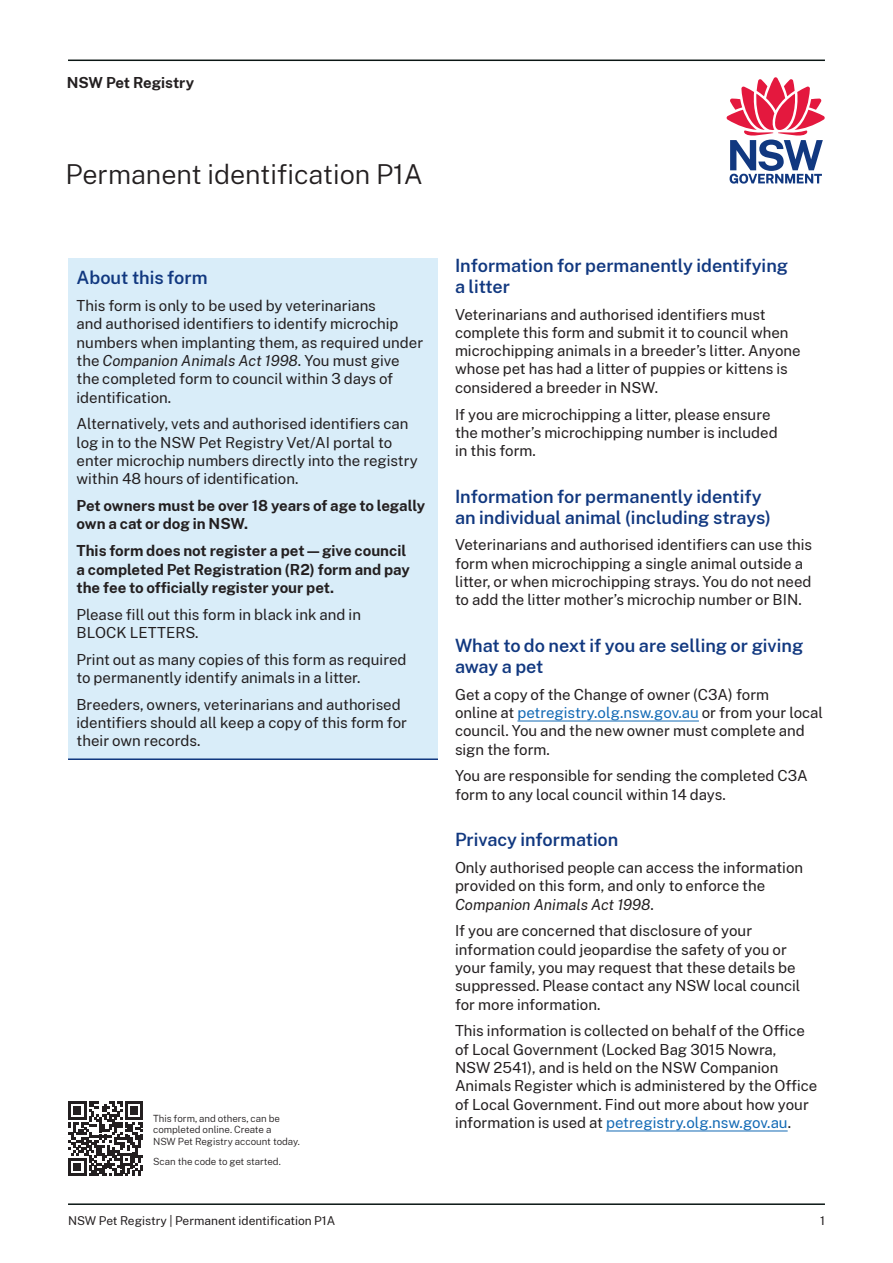
<style>
.page{position:relative;width:893px;height:1263px;background:#fff}
.page>*{position:absolute;margin:0;border:0;box-sizing:border-box;transform-origin:0 0}
.Heading_2{font:300 27px "Public Sans";color:#231f20}
.Heading_4{font:600 18px/21px "Public Sans";color:#113880}
.Content_--_Body_Copy{font:15px/18.3px "Public Sans";color:#231f20}
.Content_--_Body_Copy-2{font:700 15px/18.3px "Public Sans";color:#231f20}
.Heading_5{font:700 15px "Public Sans";letter-spacing:-.005em;color:#231f20}
.t1{font:12px "Public Sans";color:#231f20}
.Footnotes{font:300 9.75px/11.7px "Public Sans";color:#231f20}
.s1{font-style:italic}
.s2{color:#136ab5}
</style>
<div class="page">
<hr style="left:68px;top:1203px;width:757px;height:2px;background:#0b1614">
<svg style="left:727px;top:77px;width:98px;height:107px"></svg>
<hr style="left:68px;top:60px;width:757px;height:1px;background:#0b1614">
<div style="left:68px;top:259px;width:370px;height:500px;background:#d9edf9"></div>
<hr style="left:68px;top:758px;width:370px;height:2px;background:#113880">
<hr style="left:517px;top:721px;width:182px;height:1px;background:#136ab5">
<hr style="left:606px;top:1130px;width:182px;height:1px;background:#136ab5">
<svg style="left:68px;top:1101px;width:75px;height:75px"></svg>
<p class="Heading_5" style="left:67px;top:72px;width:129px">NSW Pet Registry</p>
<p class="Heading_2" style="left:65px;top:155px;width:359px">Permanent identification P1A</p>
<p class="Heading_4" style="left:77px;top:266px;width:133px">About this form</p>
<p class="Content_--_Body_Copy" style="left:77px;top:296px;width:348px">This form is only to be used by veterinarians<br>and authorised identifiers to identify microchip numbers when implanting them, as required under the <span class="s1">Companion Animals Act 1998</span>. You must give the completed form to council within 3 days of identification.</p>
<p class="Content_--_Body_Copy" style="left:77px;top:414px;width:343px">Alternatively, vets and authorised identifiers can log in to the NSW Pet Registry Vet/AI portal to enter microchip numbers directly into the registry within 48 hours of identification.</p>
<p class="Content_--_Body_Copy-2" style="left:77px;top:495px;width:350px">Pet owners must be over 18 years of age to legally own a cat or dog in NSW.</p>
<p class="Content_--_Body_Copy-2" style="left:77px;top:541px;width:335px">This form does not register a pet — give council a completed Pet Registration (R2) form and pay the fee to officially register your pet.</p>
<p class="Content_--_Body_Copy" style="left:77px;top:604px;width:286px">Please fill out this form in black ink and in<br>BLOCK LETTERS.</p>
<p class="Content_--_Body_Copy" style="left:77px;top:649px;width:332px">Print out as many copies of this form as required to permanently identify animals in a litter.</p>
<p class="Content_--_Body_Copy" style="left:77px;top:694px;width:332px">Breeders, owners, veterinarians and authorised identifiers should all keep a copy of this form for their own records.</p>
<p class="Footnotes" style="left:153px;top:1112px;width:148px">This form, and others, can be completed online. Create a<br>NSW Pet Registry account today.</p>
<p class="Footnotes" style="left:153px;top:1155px;width:129px">Scan the code to get started.</p>
<p class="Heading_4" style="left:455px;top:254px;width:335px">Information for permanently identifying a litter</p>
<p class="Content_--_Body_Copy" style="left:455px;top:304px;width:347px">Veterinarians and authorised identifiers must complete this form and submit it to council when microchipping animals in a breeder’s litter. Anyone whose pet has had a litter of puppies or kittens is considered a breeder in NSW.</p>
<p class="Content_--_Body_Copy" style="left:455px;top:404px;width:324px">If you are microchipping a litter, please ensure the mother’s microchipping number is included in this form.</p>
<p class="Heading_4" style="left:455px;top:485px;width:317px">Information for permanently identify an individual animal (including strays)</p>
<p class="Content_--_Body_Copy" style="left:455px;top:535px;width:359px">Veterinarians and authorised identifiers can use this form when microchipping a single animal outside a litter, or when microchipping strays. You do not need to add the litter mother’s microchip number or BIN.</p>
<p class="Heading_4" style="left:455px;top:634px;width:350px">What to do next if you are selling or giving away a pet</p>
<p class="Content_--_Body_Copy" style="left:455px;top:684px;width:370px">Get a copy of the Change of owner (C3A) form<br>online at <span class="s2">petregistry.olg.nsw.gov.au</span> or from your local council. You and the new owner must complete and sign the form.</p>
<p class="Content_--_Body_Copy" style="left:455px;top:766px;width:354px">You are responsible for sending the completed C3A form to any local council within 14 days.</p>
<p class="Heading_4" style="left:455px;top:828px;width:165px">Privacy information</p>
<p class="Content_--_Body_Copy" style="left:455px;top:858px;width:350px">Only authorised people can access the information provided on this form, and only to enforce the<br><span class="s1">Companion Animals Act 1998</span>.</p>
<p class="Content_--_Body_Copy" style="left:455px;top:921px;width:347px">If you are concerned that disclosure of your information could jeopardise the safety of you or your family, you may request that these details be suppressed. Please contact any NSW local council for more information.</p>
<p class="Content_--_Body_Copy" style="left:455px;top:1021px;width:364px">This information is collected on behalf of the Office of Local Government (Locked Bag 3015 Nowra,<br>NSW 2541), and is held on the NSW Companion Animals Register which is administered by the Office of Local Government. Find out more about how your information is used at <span class="s2">petregistry.olg.nsw.gov.au</span>.</p>
<p class="t1" style="left:68px;top:1212px;width:269px">NSW Pet Registry | Permanent identification P1A</p>
<p class="t1" style="left:820px;top:1212px;width:6px">1</p>
</div>
